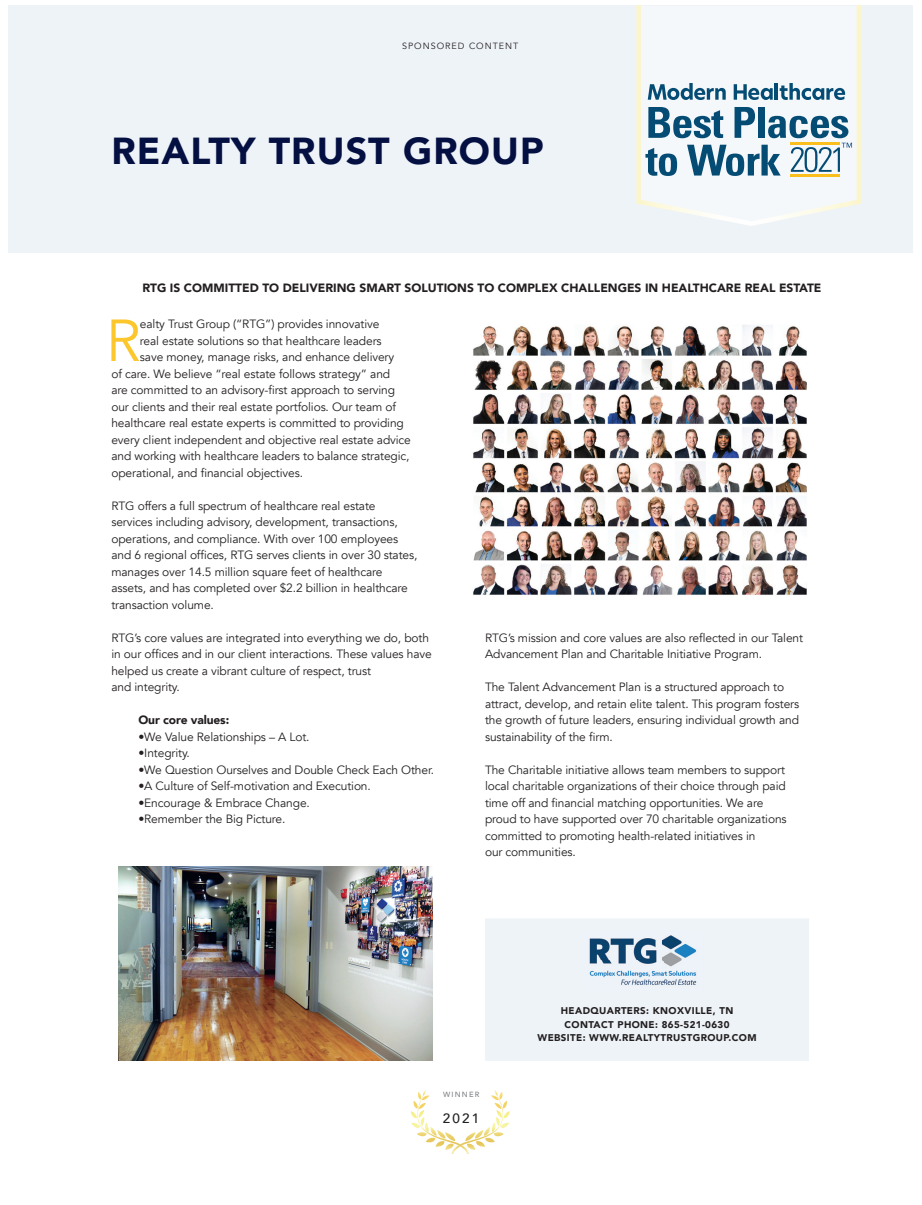
<style>
.page{position:relative;width:922px;height:1205px;background:#fff}
.page>*{position:absolute;margin:0;border:0;box-sizing:border-box;transform-origin:0 0}
.t1{font:58.65px "Avenir";color:#fcc72d}
.t2{font:900 37.5px "Avenir";letter-spacing:.03em;color:#040f42}
.t3{font:500 13.5px "Avenir";color:#231f20}
.t4{font:12px/16.5px "Avenir";letter-spacing:-.01em;color:#231f20}
.t5{font:900 12px "Avenir";color:#231f20}
.t6{font:900 9.75px/13.5px "Avenir";letter-spacing:.04em;color:#231f20;text-align:center}
.t7{font:9px "Avenir";letter-spacing:.11em;color:#231f20}
.t8{font:500 7.5px "Avenir";letter-spacing:.16em;color:#808285}
</style>
<div class="page">
<div style="left:8px;top:6px;width:904px;height:247px;background:#eef3f8"></div>
<svg style="left:636px;top:6px;width:225px;height:220px"></svg>
<svg style="left:648px;top:83px;width:78px;height:17px"></svg>
<svg style="left:734px;top:84px;width:39px;height:16px"></svg>
<hr style="left:775px;top:83px;width:3px;height:17px;background:#054c74">
<svg style="left:779px;top:83px;width:66px;height:17px"></svg>
<svg style="left:645px;top:107px;width:207px;height:69px"></svg>
<hr style="left:791px;top:143px;width:49px;height:2px;background:#fbbf1d">
<hr style="left:791px;top:174px;width:49px;height:3px;background:#fbbf1d">
<img style="left:473px;top:325px;width:334px;height:270px">
<svg style="left:410px;top:1090px;width:100px;height:63px"></svg>
<div style="left:485px;top:919px;width:324px;height:142px;background:#eef3f8"></div>
<img style="left:582px;top:930px;width:121px;height:60px">
<img style="left:118px;top:866px;width:314px;height:194px">
<p class="t7" style="left:402px;top:40px;width:118px">SPONSORED CONTENT</p>
<h2 class="t2" style="left:111px;top:118px;width:434px">REALTY TRUST GROUP</h2>
<p class="t5" style="left:143px;top:277px;width:680px">RTG IS COMMITTED TO DELIVERING SMART SOLUTIONS TO COMPLEX CHALLENGES IN HEALTHCARE REAL ESTATE</p>
<h1 class="t1" style="left:106px;top:306px;width:36px">R</h1>
<p class="t4" style="left:140px;top:316px;width:241px">ealty Trust Group (“RTG”) provides innovative</p>
<p class="t4" style="left:140px;top:332px;width:243px">real estate solutions so that healthcare leaders</p>
<p class="t4" style="left:140px;top:349px;width:256px">save money, manage risks, and enhance delivery</p>
<p class="t4" style="left:111px;top:365px;width:280px">of care. We believe “real estate follows strategy” and</p>
<p class="t4" style="left:111px;top:382px;width:285px">are committed to an advisory-first approach to serving</p>
<p class="t4" style="left:111px;top:398px;width:286px">our clients and their real estate portfolios. Our team of</p>
<p class="t4" style="left:111px;top:415px;width:294px">healthcare real estate experts is committed to providing</p>
<p class="t4" style="left:111px;top:431px;width:301px">every client independent and objective real estate advice</p>
<p class="t4" style="left:111px;top:448px;width:300px">and working with healthcare leaders to balance strategic,</p>
<p class="t4" style="left:111px;top:464px;width:193px">operational, and financial objectives.</p>
<p class="t4" style="left:111px;top:497px;width:308px">RTG offers a full spectrum of healthcare real estate services including advisory, development, transactions, operations, and compliance. With over 100 employees and 6 regional offices, RTG serves clients in over 30 states, manages over 14.5 million square feet of healthcare assets, and has completed over $2.2 billion in healthcare transaction volume.</p>
<p class="t4" style="left:111px;top:629px;width:322px">RTG’s core values are integrated into everything we do, both in our offices and in our client interactions. These values have helped us create a vibrant culture of respect, trust<br>and integrity.</p>
<p class="t5" style="left:138px;top:709px;width:92px">Our core values:</p>
<p class="t4" style="left:138px;top:728px;width:173px">•We Value Relationships – A Lot.</p>
<p class="t4" style="left:138px;top:745px;width:53px">•Integrity.</p>
<p class="t4" style="left:138px;top:761px;width:297px">•We Question Ourselves and Double Check Each Other.</p>
<p class="t4" style="left:138px;top:778px;width:234px">•A Culture of Self-motivation and Execution.</p>
<p class="t4" style="left:138px;top:794px;width:173px">•Encourage &amp; Embrace Change.</p>
<p class="t4" style="left:138px;top:811px;width:148px">•Remember the Big Picture.</p>
<p class="t4" style="left:485px;top:629px;width:320px">RTG’s mission and core values are also reflected in our Talent<br>Advancement Plan and Charitable Initiative Program.</p>
<p class="t4" style="left:485px;top:679px;width:316px">The Talent Advancement Plan is a structured approach to attract, develop, and retain elite talent. This program fosters the growth of future leaders, ensuring individual growth and sustainability of the firm.</p>
<p class="t4" style="left:485px;top:761px;width:303px">The Charitable initiative allows team members to support local charitable organizations of their choice through paid time off and financial matching opportunities. We are proud to have supported over 70 charitable organizations committed to promoting health-related initiatives in<br>our communities.</p>
<p class="t8" style="left:443px;top:1088px;width:38px">WINNER</p>
<p class="t3" style="left:443px;top:1106px;width:38px">2021</p>
<p class="t6" style="left:537px;top:1003px;width:220px">HEADQUARTERS: KNOXVILLE, TN<br>CONTACT PHONE: 865-521-0630<br>WEBSITE: WWW.REALTYTRUSTGROUP.COM</p>
</div>
